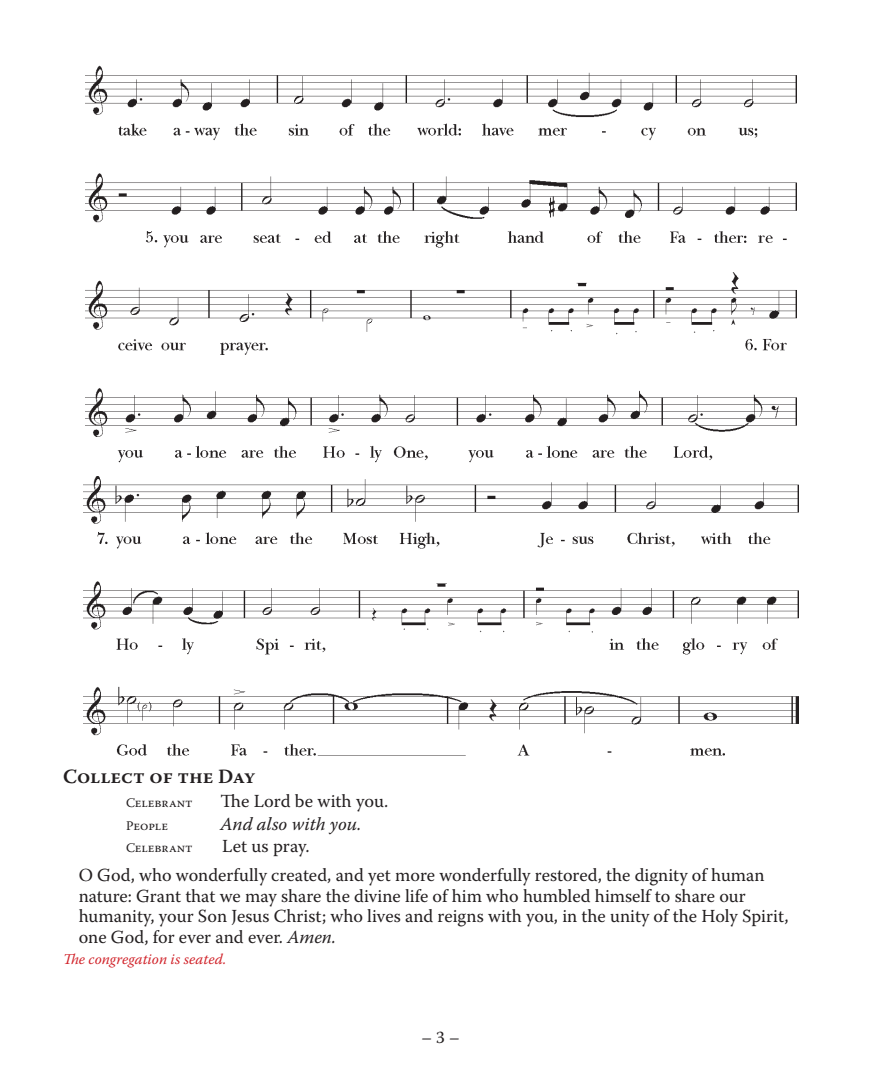
<style>
.page{position:relative;width:882px;height:1071px;background:#fff}
.page>*{position:absolute;margin:0;border:0;box-sizing:border-box;transform-origin:0 0}
._25_indent__both_sides{font:600 20.12px "Warnock Pro";color:#231f20}
.Scripture_text{font:18.38px/20.7px "Warnock Pro";color:#231f20}
.t1{font:italic 18.38px "Warnock Pro";color:#231f20}
.t2{font:17.5px "Warnock Pro";color:#231f20}
.t3{font:italic 14.88px "Warnock Pro";color:#d1232a}
.t4{font:13.12px "Warnock Pro";color:#231f20}
.s1{font-style:italic}
</style>
<div class="page">
<img style="left:85px;top:65px;width:712px;height:398px">
<img style="left:84px;top:477px;width:714px;height:279px">
<p class="_25_indent__both_sides" style="left:63px;top:764px;width:194px">Collect of the Day</p>
<p class="t4" style="left:126px;top:795px;width:68px">Celebrant</p>
<p class="Scripture_text" style="left:220px;top:791px;width:169px">The Lord be with you.</p>
<p class="t4" style="left:126px;top:818px;width:43px">People</p>
<p class="t1" style="left:220px;top:813px;width:143px">And also with you.</p>
<p class="t4" style="left:126px;top:840px;width:68px">Celebrant</p>
<p class="Scripture_text" style="left:222px;top:836px;width:89px">Let us pray.</p>
<p class="Scripture_text" style="left:79px;top:864px;width:711px">O God, who wonderfully created, and yet more wonderfully restored, the dignity of human nature: Grant that we may share the divine life of him who humbled himself to share our humanity, your Son Jesus Christ; who lives and reigns with you, in the unity of the Holy Spirit, one God, for ever and ever. <span class="s1">Amen.</span></p>
<p class="t3" style="left:63px;top:951px;width:165px">The congregation is seated.</p>
<p class="t2" style="left:421px;top:1027px;width:40px">– 3 –</p>
</div>
